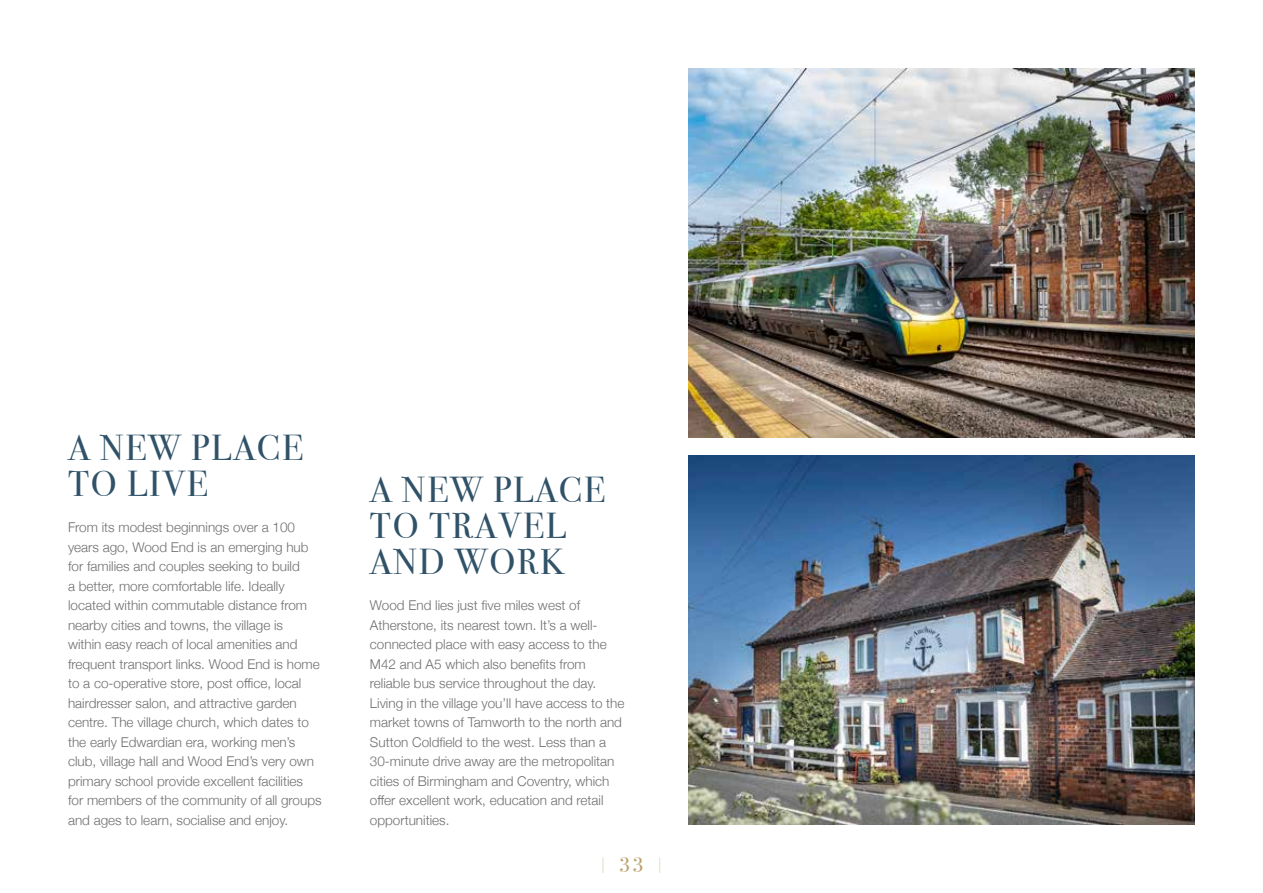
<style>
.page{position:relative;width:1263px;height:893px;background:#fff}
.page>*{position:absolute;margin:0;border:0;box-sizing:border-box;transform-origin:0 0}
.t1{font:36px/36px "Bodoni Svty Two ITCTT";letter-spacing:.05em;color:#305268}
.t2{font:18px "Bodoni Svty Two ITCTT";color:#e8dfce}
.t3{font:300 13.5px/19.5px "Helvetica Neue";color:#706f6f}
.s1{font-size:21px;color:#bda470}
</style>
<div class="page">
<img style="left:689px;top:455px;width:506px;height:370px">
<img style="left:689px;top:68px;width:506px;height:370px">
<h1 class="t1" style="left:68px;top:426px;width:237px">A NEW PLACE<br>TO LIVE</h1>
<p class="t3" style="left:68px;top:517px;width:255px">From its modest beginnings over a 100 years ago, Wood End is an emerging hub for families and couples seeking to build<br>a better, more comfortable life. Ideally located within commutable distance from nearby cities and towns, the village is<br>within easy reach of local amenities and frequent transport links. Wood End is home to a co-operative store, post office, local hairdresser salon, and attractive garden centre. The village church, which dates to the early Edwardian era, working men’s club, village hall and Wood End’s very own primary school provide excellent facilities for members of the community of all groups and ages to learn, socialise and enjoy.</p>
<h1 class="t1" style="left:370px;top:468px;width:237px">A NEW PLACE<br>TO TRAVEL<br>AND WORK</h1>
<p class="t3" style="left:370px;top:595px;width:256px">Wood End lies just five miles west of Atherstone, its nearest town. It’s a well&shy;connected place with easy access to the M42 and A5 which also benefits from reliable bus service throughout the day.<br>Living in the village you’ll have access to the market towns of Tamworth to the north and Sutton Coldfield to the west. Less than a 30-minute drive away are the metropolitan cities of Birmingham and Coventry, which offer excellent work, education and retail opportunities.</p>
<h2 class="t2" style="left:598px;top:849px;width:67px">| <span class="s1">33</span> |</h2>
</div>
